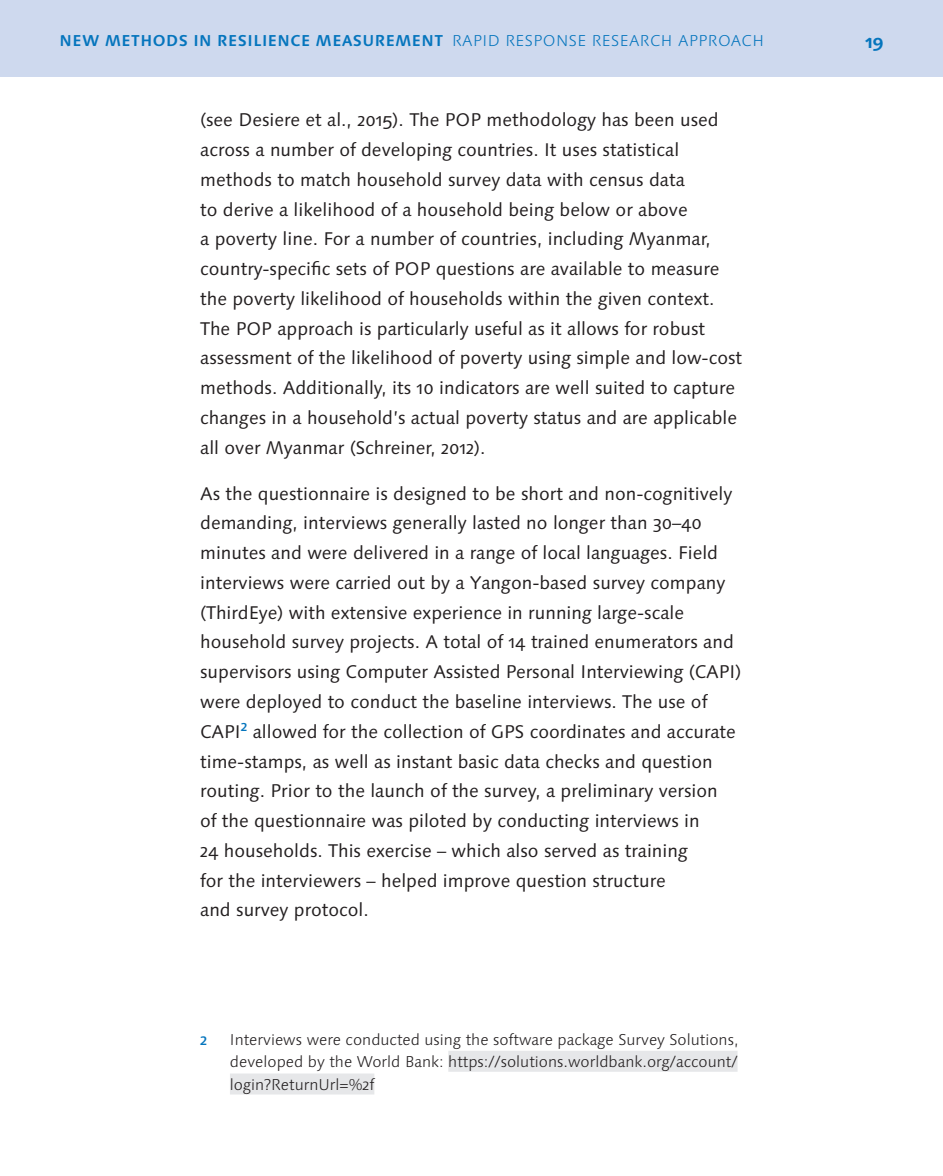
<style>
.page{position:relative;width:943px;height:1176px;background:#fff}
.page>*{position:absolute;margin:0;border:0;box-sizing:border-box;transform-origin:0 0}
.t1{font:18.38px/29.8px "Linotype Syntax Os F";color:#231f20}
.t2{font:700 18.38px "Linotype Syntax Os F";color:#0575bd}
.t3{font:300 15.75px/22.8px "Linotype Syntax Os F";color:#231f20;text-align:justify}
.t4{font:700 15.75px "Linotype Syntax Os F";letter-spacing:.03em;color:#0575bd}
.t5{font:300 15.75px "Linotype Syntax Os F";letter-spacing:.03em;color:#0575bd}
.t6{font:500 15.75px "Linotype Syntax Os F";color:#0575bd}
</style>
<div class="page">
<div style="left:448px;top:1050px;width:289px;height:21px;background:#e6e7e9"></div>
<div style="left:230px;top:1073px;width:144px;height:21px;background:#e6e7e9"></div>
<div style="left:0;top:0;width:943px;height:77px;background:#ced9ee"></div>
<p class="t4" style="left:60px;top:30px;width:385px">NEW METHODS IN RESILIENCE MEASUREMENT</p>
<p class="t5" style="left:452px;top:31px;width:313px">RAPID RESPONSE RESEARCH APPROACH</p>
<p class="t2" style="left:865px;top:30px;width:20px">19</p>
<p class="t1" style="left:200px;top:105px;width:543px">(see Desiere et al., 2015). The POP methodology has been used across a number of developing countries. It uses statistical methods to match household survey data with census data<br>to derive a likelihood of a household being below or above<br>a poverty line. For a number of countries, including Myanmar, country-specific sets of POP questions are available to measure the poverty likelihood of households within the given context.<br>The POP approach is particularly useful as it allows for robust assessment of the likelihood of poverty using simple and low-cost methods. Additionally, its 10 indicators are well suited to capture changes in a household’s actual poverty status and are applicable all over Myanmar (Schreiner, 2012).</p>
<p class="t1" style="left:200px;top:479px;width:542px">As the questionnaire is designed to be short and non-cognitively demanding, interviews generally lasted no longer than 30–40 minutes and were delivered in a range of local languages. Field interviews were carried out by a Yangon-based survey company (ThirdEye) with extensive experience in running large-scale household survey projects. A total of 14 trained enumerators and supervisors using Computer Assisted Personal Interviewing (CAPI) were deployed to conduct the baseline interviews. The use of CAPI<sup>2</sup> allowed for the collection of GPS coordinates and accurate time-stamps, as well as instant basic data checks and question routing. Prior to the launch of the survey, a preliminary version<br>of the questionnaire was piloted by conducting interviews in<br>24 households. This exercise – which also served as training<br>for the interviewers – helped improve question structure<br>and survey protocol.</p>
<p class="t6" style="left:200px;top:1029px;width:9px">2</p>
<p class="t3" style="left:230px;top:1028px;width:510px">Interviews were conducted using the software package Survey Solutions, developed by the World Bank: https://solutions.worldbank.org/account/ login?ReturnUrl=%2f</p>
</div>
